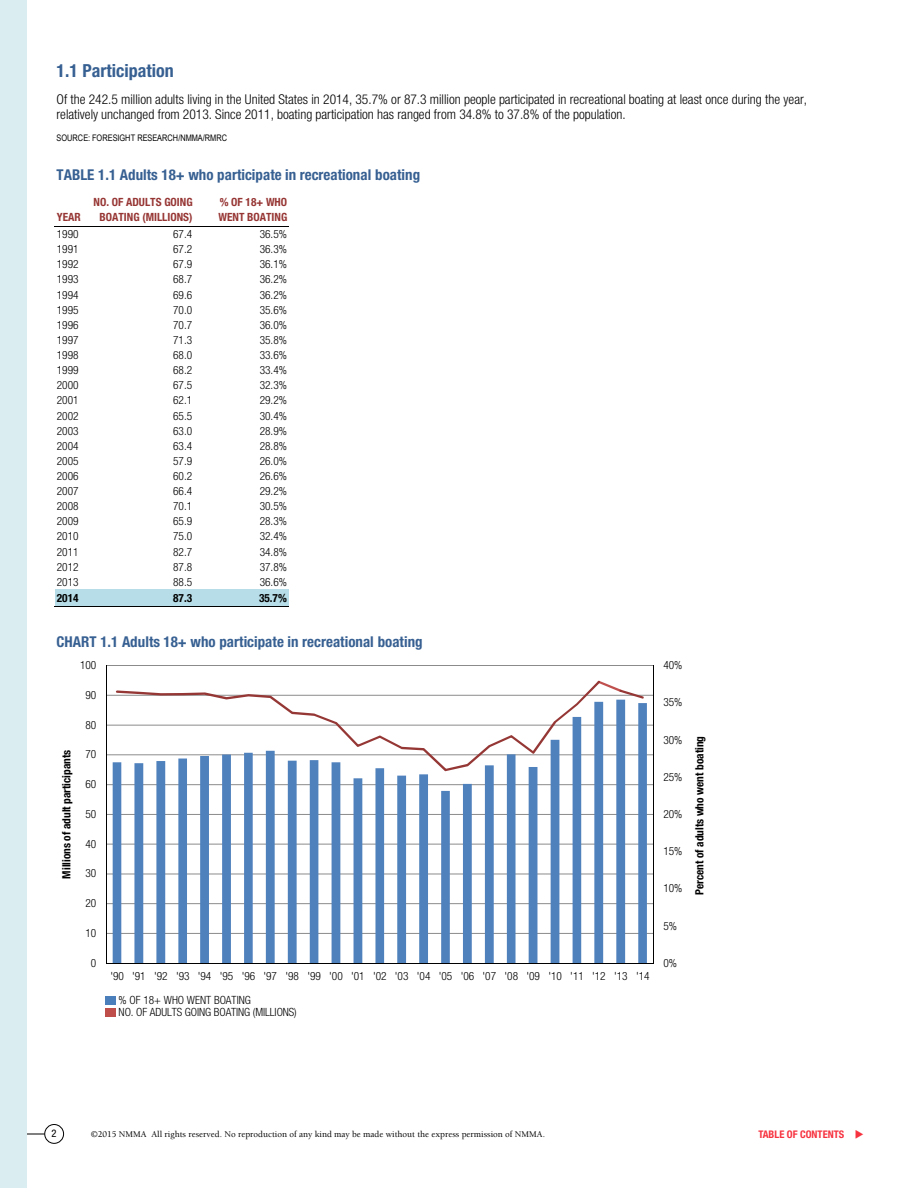
<style>
.page{position:relative;width:918px;height:1188px;background:#fff}
.page>*{position:absolute;margin:0;border:0;box-sizing:border-box;transform-origin:0 0}
.t1{font:700 condensed 18px "Helvetica Neue LT Std";color:#376092}
.t2{font:700 condensed 15px "Helvetica Neue LT Std";color:#376092}
.t3{font:300 condensed 13.5px/15.1px "Helvetica Neue LT Std";color:#000}
.t4{font:300 condensed 11.4px/12.8px "Helvetica Neue LT Std";color:#000}
.t5{font:700 condensed 11.4px "Helvetica Neue LT Std";color:#000}
.t6{font:700 condensed 11.4px/15px "Helvetica Neue LT Std";color:#963634;text-align:center}
.t7{font:300 condensed 11.4px/12px "Helvetica Neue";letter-spacing:-.005em;color:#000}
.t8{font:700 condensed 10.5px "Helvetica Neue";color:#f7323f}
.t9{font:condensed 10.5px "Helvetica Neue";color:#000}
.t10{font:500 9px "Berkeley";color:#000}
.t11{font:9px "Arial Narrow";color:#000}
</style>
<div class="page">
<div style="left:45px;top:1124px;width:19px;height:20px;border:1px solid #000;border-radius:50%"></div>
<hr style="left:0;top:1134px;width:45px;height:1px;background:#000">
<div style="left:0;top:0;width:27px;height:1188px;background:#daedf1"></div>
<div style="left:55px;top:590px;width:234px;height:17px;background:#b7dee8"></div>
<hr style="left:55px;top:227px;width:234px;height:1px;background:#000">
<hr style="left:55px;top:607px;width:234px;height:1px;background:#000">
<hr style="left:106px;top:933px;width:548px;height:1px;background:#7f7f7f">
<hr style="left:106px;top:903px;width:548px;height:1px;background:#7f7f7f">
<hr style="left:106px;top:874px;width:548px;height:1px;background:#7f7f7f">
<hr style="left:106px;top:844px;width:548px;height:1px;background:#7f7f7f">
<hr style="left:106px;top:814px;width:548px;height:1px;background:#7f7f7f">
<hr style="left:106px;top:784px;width:548px;height:1px;background:#7f7f7f">
<hr style="left:106px;top:754px;width:548px;height:1px;background:#7f7f7f">
<hr style="left:106px;top:725px;width:548px;height:1px;background:#7f7f7f">
<hr style="left:106px;top:695px;width:548px;height:1px;background:#7f7f7f">
<hr style="left:106px;top:665px;width:548px;height:1px;background:#7f7f7f">
<svg style="left:113px;top:703px;width:534px;height:260px"></svg>
<hr style="left:653px;top:665px;width:1px;height:298px;background:#000">
<hr style="left:106px;top:665px;width:1px;height:298px;background:#000">
<hr style="left:106px;top:963px;width:548px;height:1px;background:#000">
<svg style="left:116px;top:681px;width:528px;height:90px"></svg>
<div style="left:105px;top:1008px;width:11px;height:9px;background:#bf4d49"></div>
<div style="left:105px;top:996px;width:11px;height:8px;background:#4a7fbc"></div>
<h1 class="t1" style="left:57px;top:59px;width:119px">1.1 Participation</h1>
<p class="t3" style="left:57px;top:91px;width:752px">Of the 242.5 million adults living in the United States in 2014, 35.7% or 87.3 million people participated in recreational boating at least once during the year, relatively unchanged from 2013. Since 2011, boating participation has ranged from 34.8% to 37.8% of the population.</p>
<p class="t11" style="left:57px;top:131px;width:172px">SOURCE: FORESIGHT RESEARCH/NMMA/RMRC</p>
<h2 class="t2" style="left:57px;top:165px;width:365px">TABLE 1.1 Adults 18+ who participate in recreational boating</h2>
<p class="t6" style="left:57px;top:210px;width:25px">YEAR</p>
<p class="t6" style="left:94px;top:195px;width:101px">NO. OF ADULTS GOING<br>BOATING (MILLIONS)</p>
<p class="t6" style="left:219px;top:195px;width:70px;text-align:left">% OF 18+ WHO<br>WENT BOATING</p>
<p class="t4" style="left:57px;top:228px;width:23px">1990</p>
<p class="t4" style="left:173px;top:228px;width:21px">67.4</p>
<p class="t4" style="left:260px;top:228px;width:29px">36.5%</p>
<p class="t4" style="left:57px;top:243px;width:23px">1991</p>
<p class="t4" style="left:173px;top:243px;width:21px">67.2</p>
<p class="t4" style="left:260px;top:243px;width:29px">36.3%</p>
<p class="t4" style="left:57px;top:258px;width:23px">1992</p>
<p class="t4" style="left:173px;top:258px;width:21px">67.9</p>
<p class="t4" style="left:260px;top:258px;width:29px">36.1%</p>
<p class="t4" style="left:57px;top:273px;width:23px">1993</p>
<p class="t4" style="left:173px;top:273px;width:21px">68.7</p>
<p class="t4" style="left:260px;top:273px;width:29px">36.2%</p>
<p class="t4" style="left:57px;top:288px;width:23px">1994</p>
<p class="t4" style="left:173px;top:288px;width:21px">69.6</p>
<p class="t4" style="left:260px;top:288px;width:29px">36.2%</p>
<p class="t4" style="left:57px;top:303px;width:23px">1995</p>
<p class="t4" style="left:173px;top:303px;width:21px">70.0</p>
<p class="t4" style="left:260px;top:303px;width:29px">35.6%</p>
<p class="t4" style="left:57px;top:318px;width:23px">1996</p>
<p class="t4" style="left:173px;top:318px;width:21px">70.7</p>
<p class="t4" style="left:260px;top:318px;width:29px">36.0%</p>
<p class="t4" style="left:57px;top:333px;width:23px">1997</p>
<p class="t4" style="left:173px;top:333px;width:21px">71.3</p>
<p class="t4" style="left:260px;top:333px;width:29px">35.8%</p>
<p class="t4" style="left:57px;top:349px;width:23px">1998</p>
<p class="t4" style="left:173px;top:349px;width:21px">68.0</p>
<p class="t4" style="left:260px;top:349px;width:29px">33.6%</p>
<p class="t4" style="left:57px;top:364px;width:23px">1999</p>
<p class="t4" style="left:173px;top:364px;width:21px">68.2</p>
<p class="t4" style="left:260px;top:364px;width:29px">33.4%</p>
<p class="t4" style="left:57px;top:379px;width:23px">2000</p>
<p class="t4" style="left:173px;top:379px;width:21px">67.5</p>
<p class="t4" style="left:260px;top:379px;width:29px">32.3%</p>
<p class="t4" style="left:57px;top:394px;width:23px">2001</p>
<p class="t4" style="left:173px;top:394px;width:21px">62.1</p>
<p class="t4" style="left:260px;top:394px;width:29px">29.2%</p>
<p class="t4" style="left:57px;top:409px;width:23px">2002</p>
<p class="t4" style="left:173px;top:409px;width:21px">65.5</p>
<p class="t4" style="left:260px;top:409px;width:29px">30.4%</p>
<p class="t4" style="left:57px;top:424px;width:23px">2003</p>
<p class="t4" style="left:173px;top:424px;width:21px">63.0</p>
<p class="t4" style="left:260px;top:424px;width:29px">28.9%</p>
<p class="t4" style="left:57px;top:439px;width:23px">2004</p>
<p class="t4" style="left:173px;top:439px;width:21px">63.4</p>
<p class="t4" style="left:260px;top:439px;width:29px">28.8%</p>
<p class="t4" style="left:57px;top:454px;width:23px">2005</p>
<p class="t4" style="left:173px;top:454px;width:21px">57.9</p>
<p class="t4" style="left:260px;top:454px;width:29px">26.0%</p>
<p class="t4" style="left:57px;top:470px;width:23px">2006</p>
<p class="t4" style="left:173px;top:470px;width:21px">60.2</p>
<p class="t4" style="left:260px;top:470px;width:29px">26.6%</p>
<p class="t4" style="left:57px;top:485px;width:23px">2007</p>
<p class="t4" style="left:173px;top:485px;width:21px">66.4</p>
<p class="t4" style="left:260px;top:485px;width:29px">29.2%</p>
<p class="t4" style="left:57px;top:500px;width:23px">2008</p>
<p class="t4" style="left:173px;top:500px;width:21px">70.1</p>
<p class="t4" style="left:260px;top:500px;width:29px">30.5%</p>
<p class="t4" style="left:57px;top:515px;width:23px">2009</p>
<p class="t4" style="left:173px;top:515px;width:21px">65.9</p>
<p class="t4" style="left:260px;top:515px;width:29px">28.3%</p>
<p class="t4" style="left:57px;top:530px;width:23px">2010</p>
<p class="t4" style="left:173px;top:530px;width:21px">75.0</p>
<p class="t4" style="left:260px;top:530px;width:29px">32.4%</p>
<p class="t4" style="left:57px;top:545px;width:23px">2011</p>
<p class="t4" style="left:173px;top:545px;width:21px">82.7</p>
<p class="t4" style="left:260px;top:545px;width:29px">34.8%</p>
<p class="t4" style="left:57px;top:560px;width:23px">2012</p>
<p class="t4" style="left:173px;top:560px;width:21px">87.8</p>
<p class="t4" style="left:260px;top:560px;width:29px">37.8%</p>
<p class="t4" style="left:57px;top:575px;width:23px">2013</p>
<p class="t4" style="left:173px;top:575px;width:21px">88.5</p>
<p class="t4" style="left:260px;top:575px;width:29px">36.6%</p>
<p class="t5" style="left:57px;top:591px;width:23px">2014</p>
<p class="t5" style="left:173px;top:591px;width:21px">87.3</p>
<p class="t5" style="left:259px;top:591px;width:29px">35.7%</p>
<h2 class="t2" style="left:57px;top:633px;width:368px">CHART 1.1 Adults 18+ who participate in recreational boating</h2>
<p class="t4" style="left:80px;top:659px;width:18px">100</p>
<p class="t4" style="left:86px;top:688px;width:12px">90</p>
<p class="t5" style="left:59px;top:879px;width:131px;rotate:-90deg">Millions of adult participants</p>
<p class="t4" style="left:86px;top:718px;width:12px">80</p>
<p class="t4" style="left:86px;top:748px;width:12px">70</p>
<p class="t4" style="left:86px;top:778px;width:12px">60</p>
<p class="t4" style="left:86px;top:808px;width:12px">50</p>
<p class="t4" style="left:86px;top:837px;width:12px">40</p>
<p class="t4" style="left:86px;top:867px;width:12px">30</p>
<p class="t4" style="left:86px;top:897px;width:12px">20</p>
<p class="t4" style="left:86px;top:927px;width:12px">10</p>
<p class="t4" style="left:91px;top:956px;width:7px">0</p>
<p class="t4" style="left:110px;top:970px;width:541px">'90 '91 '92 '93 '94 '95 '96 '97 '98 '99 '00 '01 '02 '03 '04 '05 '06 '07 '08 '09 '10 '11 '12 '13 '14</p>
<p class="t7" style="left:119px;top:994px;width:180px">% OF 18+ WHO WENT BOATING<br>NO. OF ADULTS GOING BOATING (MILLIONS)</p>
<p class="t4" style="left:126px;top:996px;width:181px">% OF 18+ WHO WENT BOATING<br>NO. OF ADULTS GOING BOATING (MILLIONS)</p>
<p class="t4" style="left:663px;top:659px;width:20px">40%</p>
<p class="t4" style="left:663px;top:696px;width:20px">35%</p>
<p class="t4" style="left:663px;top:733px;width:20px">30%</p>
<p class="t4" style="left:663px;top:770px;width:20px">25%</p>
<p class="t4" style="left:663px;top:808px;width:20px">20%</p>
<p class="t4" style="left:663px;top:845px;width:20px">15%</p>
<p class="t4" style="left:663px;top:882px;width:20px">10%</p>
<p class="t4" style="left:663px;top:919px;width:15px">5%</p>
<p class="t4" style="left:663px;top:956px;width:15px">0%</p>
<p class="t5" style="left:692px;top:895px;width:161px;rotate:-90deg">Percent of adults who went boating</p>
<p class="t9" style="left:52px;top:1127px;width:7px">2</p>
<p class="t10" style="left:91px;top:1129px;width:456px">©2015 NMMA All rights reserved. No reproduction of any kind may be made without the express permission of NMMA.</p>
<p class="t8" style="left:758px;top:1128px;width:107px">TABLE OF CONTENTS ◆</p>
</div>
